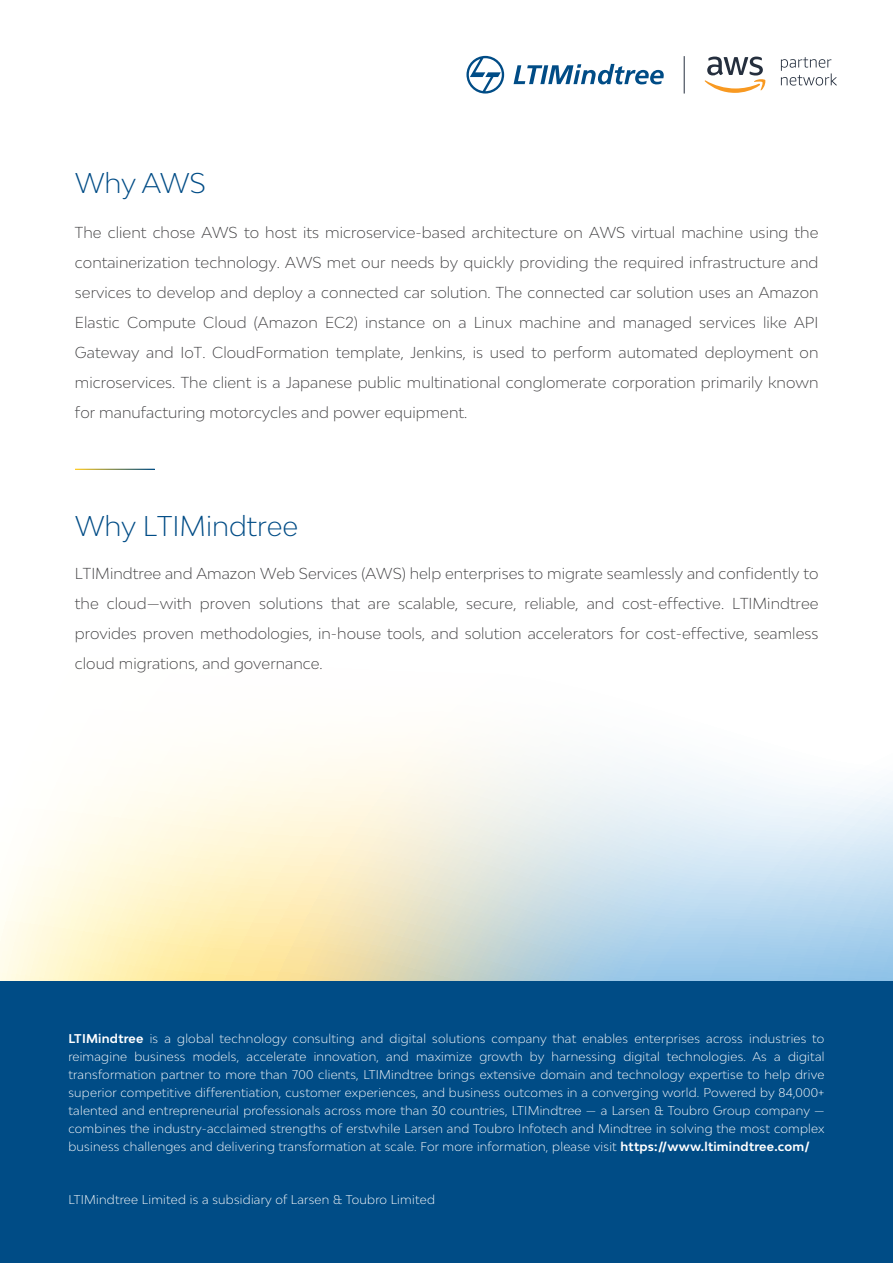
<style>
.page{position:relative;width:893px;height:1263px;background:#fff}
.page>*{position:absolute;margin:0;border:0;box-sizing:border-box;transform-origin:0 0}
.t1{font:300 27px "Bw Modelica";color:#004c86}
.t2{font:300 15px/30px "Bw Modelica";color:#414042;text-align:justify}
.t3{font:300 12px/18px "Bw Modelica";letter-spacing:.02em;color:#fff;text-align:justify}
.s1{font-weight:700}
</style>
<div class="page">
<svg style="left:0;top:745px;width:893px;height:236px"></svg>
<div style="left:0;top:981px;width:893px;height:282px;background:#004c86"></div>
<svg style="left:704px;top:57px;width:62px;height:36px"></svg>
<svg style="left:781px;top:57px;width:56px;height:29px"></svg>
<svg style="left:466px;top:56px;width:38px;height:38px"></svg>
<svg style="left:514px;top:64px;width:150px;height:20px"></svg>
<hr style="left:684px;top:56px;width:1px;height:38px;background:#252f3e">
<h1 class="t1" style="left:75px;top:165px;width:133px">Why AWS</h1>
<p class="t2" style="left:75px;top:217px;width:745px">The client chose AWS to host its microservice-based architecture on AWS virtual machine using the containerization technology. AWS met our needs by quickly providing the required infrastructure and services to develop and deploy a connected car solution. The connected car solution uses an Amazon Elastic Compute Cloud (Amazon EC2) instance on a Linux machine and managed services like API Gateway and IoT. CloudFormation template, Jenkins, is used to perform automated deployment on microservices. The client is a Japanese public multinational conglomerate corporation primarily known for manufacturing motorcycles and power equipment.</p>
<h1 class="t1" style="left:75px;top:508px;width:225px">Why LTIMindtree</h1>
<p class="t2" style="left:75px;top:558px;width:745px">LTIMindtree and Amazon Web Services (AWS) help enterprises to migrate seamlessly and confidently to the cloud—with proven solutions that are scalable, secure, reliable, and cost-effective. LTIMindtree provides proven methodologies, in-house tools, and solution accelerators for cost-effective, seamless cloud migrations, and governance.</p>
<p class="t3" style="left:68px;top:1030px;width:758px"><span class="s1">LTIMindtree</span> is a global technology consulting and digital solutions company that enables enterprises across industries to reimagine business models, accelerate innovation, and maximize growth by harnessing digital technologies. As a digital transformation partner to more than 700 clients, LTIMindtree brings extensive domain and technology expertise to help drive superior competitive differentiation, customer experiences, and business outcomes in a converging world. Powered by 84,000+ talented and entrepreneurial professionals across more than 30 countries, LTIMindtree — a Larsen &amp; Toubro Group company — combines the industry-acclaimed strengths of erstwhile Larsen and Toubro Infotech and Mindtree in solving the most complex business challenges and delivering transformation at scale. For more information, please visit <span class="s1">https://www.ltimindtree.com/</span></p>
<p class="t3" style="left:68px;top:1190px;width:368px">LTIMindtree Limited is a subsidiary of Larsen &amp; Toubro Limited</p>
</div>
